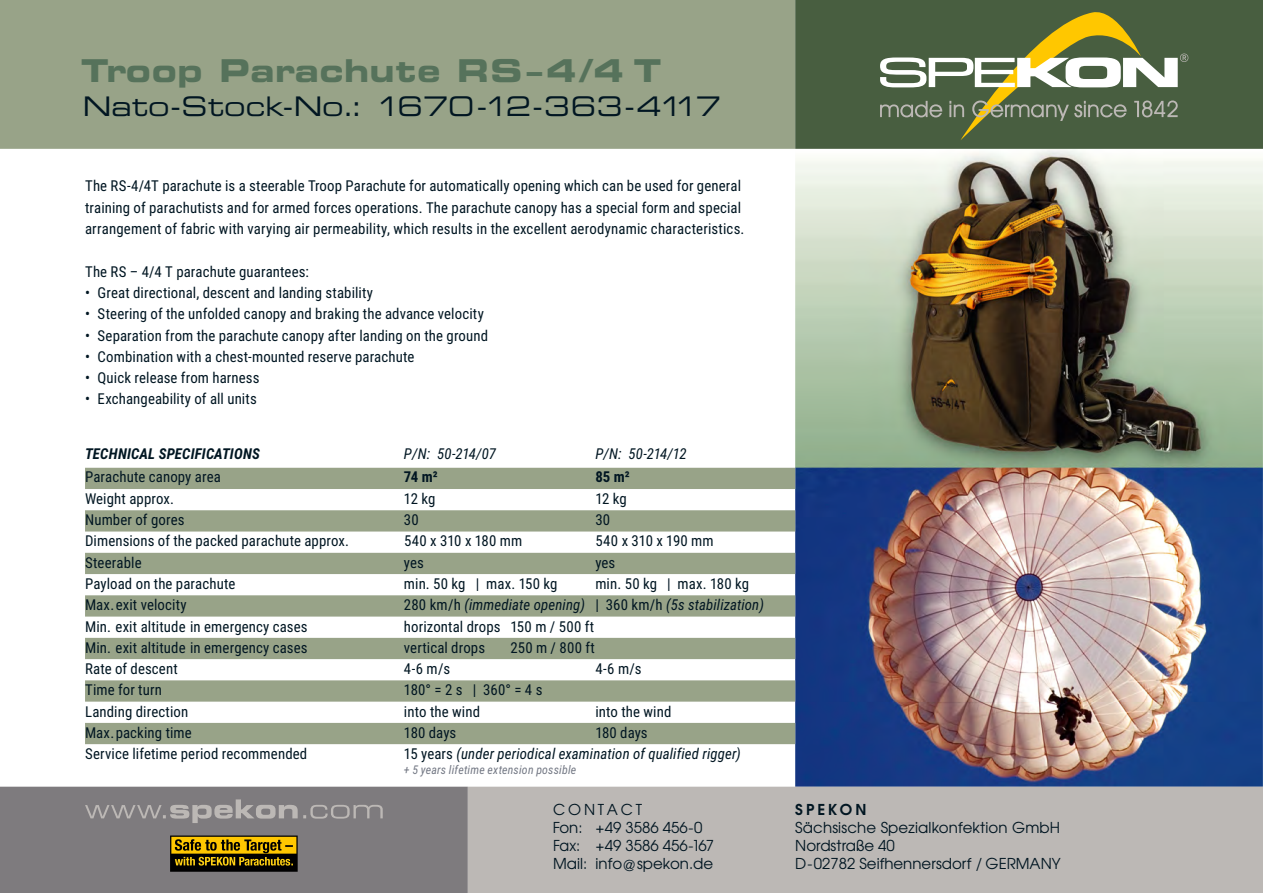
<style>
.page{position:relative;width:1263px;height:893px;background:#fff}
.page>*{position:absolute;margin:0;border:0;box-sizing:border-box;transform-origin:0 0}
.t1{font:31.5px "Eurostile Bold Extended Two";letter-spacing:.025em;color:#56725b}
.t2{font:27px "Eurostile Extended Two";color:#011622}
.t3{font:15px/21.3px "Roboto Condensed";letter-spacing:.01em;color:#011622}
.t4{font:15px/18px "Te X Gyre Adventor";color:#011622}
.t5{font:italic 15px "Roboto Condensed";letter-spacing:.005em;color:#011622}
.t6{font:italic 700 15px "Roboto Condensed";letter-spacing:.01em;color:#011622}
.t7{font:700 15px "Roboto Condensed";letter-spacing:.005em;color:#011622}
.t8{font:700 15px "Te X Gyre Adventor";letter-spacing:.2em;color:#011622}
.t9{font:italic 12px "Roboto Condensed";letter-spacing:.015em;color:#737884}
.s1{font-style:normal}
</style>
<div class="page">
<img style="left:795px;top:150px;width:468px;height:637px">
<div style="left:0;top:0;width:795px;height:149px;background:#98a388"></div>
<div style="left:468px;top:787px;width:795px;height:106px;background:#bcb8b5"></div>
<div style="left:795px;top:0;width:468px;height:149px;background:#485e40"></div>
<svg style="left:880px;top:12px;width:308px;height:128px"></svg>
<div style="left:85px;top:468px;width:710px;height:21px;background:#98a388"></div>
<div style="left:85px;top:510px;width:710px;height:21px;background:#98a388"></div>
<div style="left:85px;top:553px;width:710px;height:21px;background:#98a388"></div>
<div style="left:85px;top:595px;width:710px;height:22px;background:#98a388"></div>
<div style="left:85px;top:638px;width:710px;height:21px;background:#98a388"></div>
<div style="left:85px;top:680px;width:710px;height:22px;background:#98a388"></div>
<div style="left:85px;top:723px;width:710px;height:21px;background:#98a388"></div>
<div style="left:0;top:787px;width:468px;height:106px;background:#7e7b7e"></div>
<svg style="left:170px;top:835px;width:128px;height:37px"></svg>
<svg style="left:85px;top:799px;width:298px;height:24px"></svg>
<h1 class="t1" style="left:81px;top:48px;width:582px">Troop Parachute RS–4/4 T</h1>
<h2 class="t2" style="left:83px;top:88px;width:640px">Nato-Stock-No.: 1670-12-363-4117</h2>
<p class="t3" style="left:85px;top:175px;width:661px">The RS-4/4T parachute is a steerable Troop Parachute for automatically opening which can be used for general training of parachutists and for armed forces operations. The parachute canopy has a special form and special arrangement of fabric with varying air permeability, which results in the excellent aerodynamic characteristics.</p>
<p class="t3" style="left:85px;top:260px;width:226px">The RS – 4/4 T parachute guarantees:</p>
<p class="t3" style="left:85px;top:281px;width:290px">• Great directional, descent and landing stability</p>
<p class="t3" style="left:85px;top:303px;width:400px">• Steering of the unfolded canopy and braking the advance velocity</p>
<p class="t3" style="left:85px;top:324px;width:405px">• Separation from the parachute canopy after landing on the ground</p>
<p class="t3" style="left:85px;top:345px;width:331px">• Combination with a chest-mounted reserve parachute</p>
<p class="t3" style="left:85px;top:367px;width:176px">• Quick release from harness</p>
<p class="t3" style="left:85px;top:388px;width:173px">• Exchangeability of all units</p>
<p class="t6" style="left:85px;top:443px;width:176px">TECHNICAL SPECIFICATIONS</p>
<p class="t5" style="left:404px;top:443px;width:94px">P/N: 50-214/07</p>
<p class="t5" style="left:595px;top:443px;width:93px">P/N: 50-214/12</p>
<p class="t3" style="left:85px;top:466px;width:137px">Parachute canopy area</p>
<p class="t7" style="left:404px;top:467px;width:35px">74 m²</p>
<p class="t7" style="left:595px;top:467px;width:36px">85 m²</p>
<p class="t3" style="left:85px;top:487px;width:91px">Weight approx.</p>
<p class="t3" style="left:404px;top:487px;width:33px">12 kg</p>
<p class="t3" style="left:595px;top:487px;width:33px">12 kg</p>
<p class="t3" style="left:85px;top:508px;width:101px">Number of gores</p>
<p class="t3" style="left:404px;top:508px;width:16px">30</p>
<p class="t3" style="left:595px;top:508px;width:16px">30</p>
<p class="t3" style="left:85px;top:530px;width:266px">Dimensions of the packed parachute approx.</p>
<p class="t3" style="left:404px;top:530px;width:120px">540 x 310 x 180 mm</p>
<p class="t3" style="left:595px;top:530px;width:120px">540 x 310 x 190 mm</p>
<p class="t3" style="left:85px;top:551px;width:58px">Steerable</p>
<p class="t3" style="left:404px;top:551px;width:21px">yes</p>
<p class="t3" style="left:595px;top:551px;width:21px">yes</p>
<p class="t3" style="left:85px;top:572px;width:152px">Payload on the parachute</p>
<p class="t3" style="left:404px;top:572px;width:155px">min. 50 kg | max. 150 kg</p>
<p class="t3" style="left:595px;top:572px;width:155px">min. 50 kg | max. 180 kg</p>
<p class="t3" style="left:85px;top:594px;width:103px">Max.exit velocity</p>
<p class="t5" style="left:404px;top:594px;width:361px"><span class="s1">280 km/h</span> (immediate opening) <span class="s1">| 360 km/h</span> (5s stabilization)</p>
<p class="t3" style="left:85px;top:615px;width:224px">Min. exit altitude in emergency cases</p>
<p class="t3" style="left:404px;top:615px;width:192px">horizontal drops 150 m / 500 ft</p>
<p class="t3" style="left:85px;top:636px;width:224px">Min. exit altitude in emergency cases</p>
<p class="t3" style="left:404px;top:636px;width:83px">vertical drops</p>
<p class="t3" style="left:510px;top:636px;width:86px">250 m / 800 ft</p>
<p class="t3" style="left:85px;top:658px;width:94px">Rate of descent</p>
<p class="t3" style="left:404px;top:658px;width:48px">4-6 m/s</p>
<p class="t3" style="left:595px;top:658px;width:48px">4-6 m/s</p>
<p class="t3" style="left:85px;top:679px;width:78px">Time for turn</p>
<p class="t3" style="left:404px;top:679px;width:140px">180° = 2 s | 360° = 4 s</p>
<p class="t3" style="left:85px;top:700px;width:105px">Landing direction</p>
<p class="t3" style="left:404px;top:700px;width:78px">into the wind</p>
<p class="t3" style="left:595px;top:700px;width:78px">into the wind</p>
<p class="t3" style="left:85px;top:721px;width:108px">Max.packing time</p>
<p class="t3" style="left:404px;top:721px;width:54px">180 days</p>
<p class="t3" style="left:595px;top:721px;width:54px">180 days</p>
<p class="t3" style="left:85px;top:743px;width:224px">Service lifetime period recommended</p>
<p class="t5" style="left:404px;top:743px;width:338px"><span class="s1">15 years</span> (under periodical examination of qualified rigger)</p>
<p class="t9" style="left:404px;top:762px;width:174px">+ 5 years lifetime extension possible</p>
<p class="t4" style="left:553px;top:800px;width:163px">CONTACT<br>Fon: +49 3586 456-0<br>Fax: +49 3586 456-167<br>Mail: info@spekon.de</p>
<p class="t8" style="left:795px;top:797px;width:73px">SPEKON</p>
<p class="t4" style="left:795px;top:818px;width:267px">Sächsische Spezialkonfektion GmbH<br>Nordstraße 40<br>D-02782 Seifhennersdorf / GERMANY</p>
</div>
